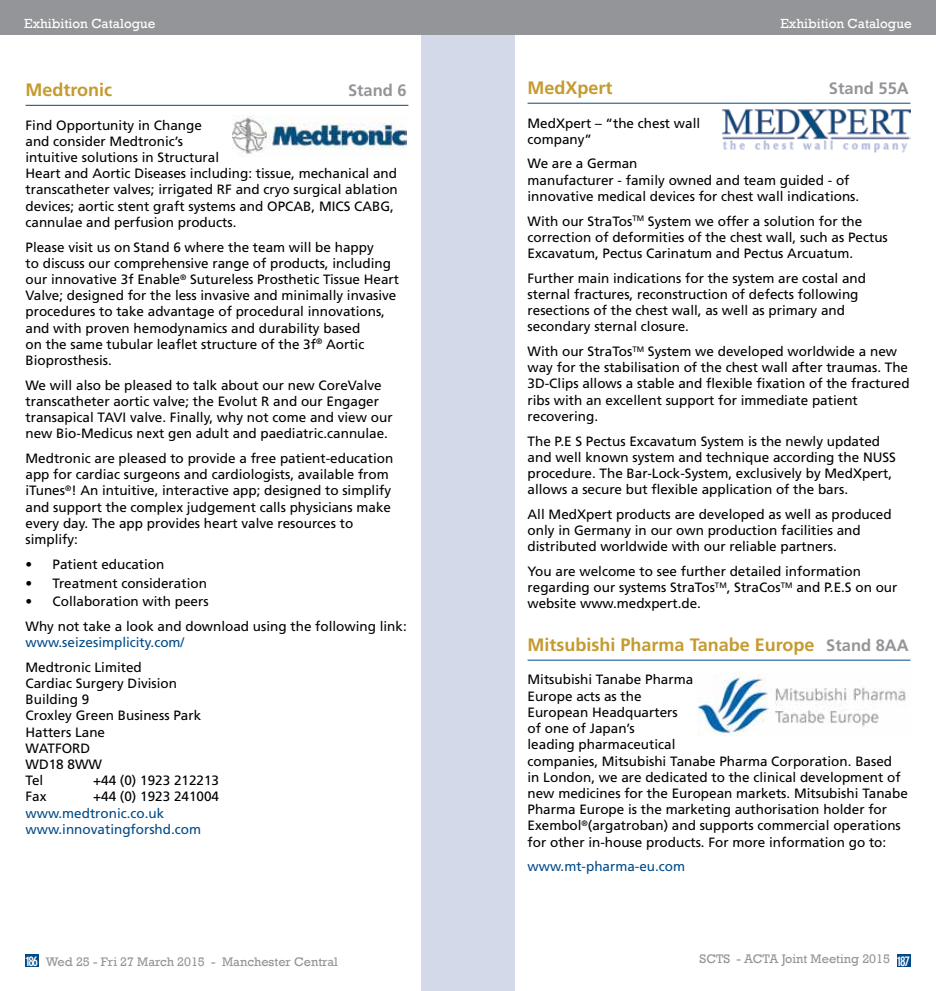
<style>
.page{position:relative;width:936px;height:991px;background:#fff}
.page>*{position:absolute;margin:0;border:0;box-sizing:border-box;transform-origin:0 0}
.t1{font:700 18px "Frutiger LT";color:#c49b30}
.t2{font:700 16.5px "Frutiger LT";color:#939598}
.t3{font:13.5px/16.2px "Frutiger LT";color:#000}
.t4{font:13.5px/16.2px "Frutiger LT";color:#004a88}
.t5{font:13.5px "Rockwell";color:#fff}
.t6{font:12.75px "Rockwell";color:#939598}
.s1{font-size:16.5px;color:#939598}
.s2{font-family:"DIN Neuzeit Grotesk LT";font-weight:700;font-stretch:condensed;font-size:13.5px;color:#fff}
</style>
<div class="page">
<div style="left:896px;top:954px;width:14px;height:13px;background:#004a88"></div>
<div style="left:25px;top:954px;width:14px;height:13px;background:#004a88"></div>
<div style="left:468px;top:0;width:46px;height:991px;background:#d3d9e9"></div>
<div style="left:421px;top:0;width:47px;height:991px;background:#d3d9e9"></div>
<hr style="left:527px;top:103px;width:383px;height:1px;background:#004a88">
<hr style="left:527px;top:660px;width:383px;height:1px;background:#004a88">
<hr style="left:26px;top:105px;width:382px;height:1px;background:#004a88">
<div style="left:0;top:0;width:468px;height:34px;background:#939598"></div>
<div style="left:468px;top:0;width:467px;height:34px;background:#939598"></div>
<img style="left:697px;top:671px;width:209px;height:65px">
<img style="left:722px;top:109px;width:188px;height:43px">
<img style="left:232px;top:116px;width:174px;height:38px">
<p class="t5" style="left:24px;top:16px;width:133px">Exhibition Catalogue</p>
<p class="t5" style="left:780px;top:16px;width:133px">Exhibition Catalogue</p>
<h1 class="t1" style="left:26px;top:80px;width:88px">Medtronic</h1>
<p class="t2" style="left:348px;top:81px;width:60px">Stand 6</p>
<p class="t3" style="left:26px;top:117px;width:374px">Find Opportunity in Change<br>and consider Medtronic’s<br>intuitive solutions in Structural<br>Heart and Aortic Diseases including: tissue, mechanical and transcatheter valves; irrigated RF and cryo surgical ablation devices; aortic stent graft systems and OPCAB, MICS CABG, cannulae and perfusion products.</p>
<p class="t3" style="left:26px;top:239px;width:375px">Please visit us on Stand 6 where the team will be happy<br>to discuss our comprehensive range of products, including our innovative 3f Enable<sup>®</sup> Sutureless Prosthetic Tissue Heart Valve; designed for the less invasive and minimally invasive procedures to take advantage of procedural innovations, and with proven hemodynamics and durability based<br>on the same tubular leaflet structure of the 3f<sup>®</sup> Aortic Bioprosthesis.</p>
<p class="t3" style="left:26px;top:377px;width:368px">We will also be pleased to talk about our new CoreValve transcatheter aortic valve; the Evolut R and our Engager transapical TAVI valve. Finally, why not come and view our new Bio-Medicus next gen adult and paediatric.cannulae.</p>
<p class="t3" style="left:26px;top:450px;width:369px">Medtronic are pleased to provide a free patient-education app for cardiac surgeons and cardiologists, available from iTunes<sup>®</sup>! An intuitive, interactive app; designed to simplify and support the complex judgement calls physicians make every day. The app provides heart valve resources to simplify:</p>
<p class="t3" style="left:26px;top:556px;width:140px">• Patient education</p>
<p class="t3" style="left:26px;top:575px;width:183px">• Treatment consideration</p>
<p class="t3" style="left:26px;top:589px;width:383px;line-height:24.8px">• Collaboration with peers<br>Why not take a look and download using the following link:</p>
<p class="t4" style="left:26px;top:634px;width:160px">www.seizesimplicity.com/</p>
<p class="t3" style="left:26px;top:659px;width:177px">Medtronic Limited<br>Cardiac Surgery Division<br>Building 9<br>Croxley Green Business Park<br>Hatters Lane<br>Watford<br>WD18 8WW<br>Tel</p>
<p class="t3" style="left:93px;top:772px;width:127px">+44 (0) 1923 212213</p>
<p class="t3" style="left:26px;top:789px;width:23px">Fax</p>
<p class="t3" style="left:93px;top:789px;width:127px">+44 (0) 1923 241004</p>
<p class="t4" style="left:26px;top:805px;width:177px">www.medtronic.co.uk www.innovatingforshd.com</p>
<h1 class="t1" style="left:527px;top:77px;width:87px">MedXpert</h1>
<p class="t2" style="left:828px;top:79px;width:81px">Stand 55A</p>
<p class="t3" style="left:527px;top:115px;width:174px">MedXpert – “the chest wall company”</p>
<p class="t3" style="left:527px;top:156px;width:333px">We are a German<br>manufacturer - family owned and team guided - of innovative medical devices for chest wall indications.</p>
<p class="t3" style="left:527px;top:213px;width:362px">With our StraTos<sup>TM</sup> System we offer a solution for the correction of deformities of the chest wall, such as Pectus<br>Excavatum, Pectus Carinatum and Pectus Arcuatum.</p>
<p class="t3" style="left:527px;top:270px;width:340px">Further main indications for the system are costal and sternal fractures, reconstruction of defects following resections of the chest wall, as well as primary and secondary sternal closure.</p>
<p class="t3" style="left:527px;top:343px;width:383px">With our StraTos<sup>TM</sup> System we developed worldwide a new way for the stabilisation of the chest wall after traumas. The 3D-Clips allows a stable and flexible fixation of the fractured ribs with an excellent support for immediate patient recovering.</p>
<p class="t3" style="left:527px;top:433px;width:370px">The P.E S Pectus Excavatum System is the newly updated and well known system and technique according the NUSS procedure. The Bar-Lock-System, exclusively by MedXpert, allows a secure but flexible application of the bars.</p>
<p class="t3" style="left:527px;top:506px;width:365px">All MedXpert products are developed as well as produced only in Germany in our own production facilities and distributed worldwide with our reliable partners.</p>
<p class="t3" style="left:527px;top:563px;width:371px">You are welcome to see further detailed information regarding our systems StraTos<sup>TM</sup>, StraCos<sup>TM</sup> and P.E.S on our website www.medxpert.de.</p>
<h1 class="t1" style="left:527px;top:634px;width:383px">Mitsubishi Pharma Tanabe Europe <span class="s1">Stand 8AA</span></h1>
<p class="t3" style="left:527px;top:672px;width:382px">Mitsubishi Tanabe Pharma<br>Europe acts as the<br>European Headquarters<br>of one of Japan’s<br>leading pharmaceutical<br>companies, Mitsubishi Tanabe Pharma Corporation. Based<br>in London, we are dedicated to the clinical development of new medicines for the European markets. Mitsubishi Tanabe Pharma Europe is the marketing authorisation holder for Exembol<sup>®</sup>(argatroban) and supports commercial operations for other in-house products. For more information go to:</p>
<p class="t4" style="left:527px;top:858px;width:159px">www.mt-pharma-eu.com</p>
<p class="t6" style="left:26px;top:954px;width:313px"><span class="s2">186</span> Wed 25 - Fri 27 March 2015 - Manchester Central</p>
<p class="t6" style="left:699px;top:951px;width:212px">SCTS - ACTA Joint Meeting 2015 <span class="s2">187</span></p>
</div>
